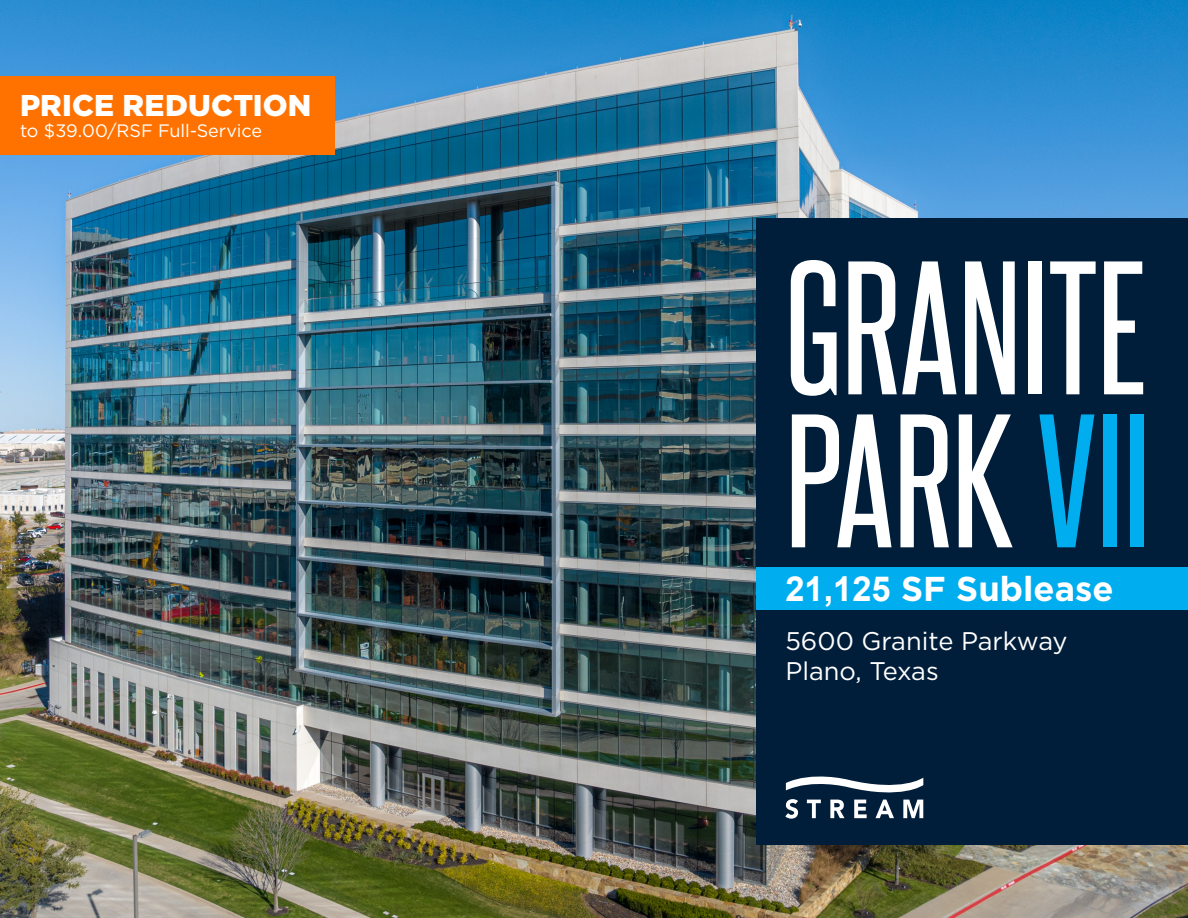
<style>
.page{position:relative;width:1188px;height:918px;background:#fff}
.page>*{position:absolute;margin:0;border:0;box-sizing:border-box;transform-origin:0 0}
.t1{font:161.4px "Steelfish Rg";color:#fff;scale:1.09 1}
.t2{font:700 34.5px "Gotham";color:#fff}
.t3{font:900 30px "Gotham";letter-spacing:.005em;color:#fff}
.t4{font:25.5px "Gotham";color:#fff}
.t5{font:18px "Gotham";letter-spacing:-.005em;color:#fff}
.s1{color:#00aeef}
.s2{font-family:"Arial"}
</style>
<div class="page">
<img style="left:0;top:0;width:1188px;height:918px">
<div style="left:756px;top:218px;width:432px;height:627px;background:#001d3a"></div>
<div style="left:756px;top:568px;width:432px;height:42px;background:#00aeef"></div>
<svg style="left:785px;top:776px;width:138px;height:43px"></svg>
<div style="left:0;top:76px;width:335px;height:78px;background:#ff7200"></div>
<p class="t3" style="left:20px;top:88px;width:293px">PRICE REDUCTION</p>
<p class="t5" style="left:20px;top:121px;width:244px">to $39.00/RSF Full-Service</p>
<p class="t1" style="left:785px;top:214px;width:333px">GRANITE</p>
<p class="t1" style="left:785px;top:367px;width:337px">PARK <span class="s1">VII</span></p>
<p class="t2" style="left:785px;top:569px;width:330px"><span class="s2">21,125</span> SF Sublease</p>
<p class="t4" style="left:785px;top:627px;width:284px">5600 Granite Parkway</p>
<p class="t4" style="left:785px;top:657px;width:155px">Plano, Texas</p>
</div>
